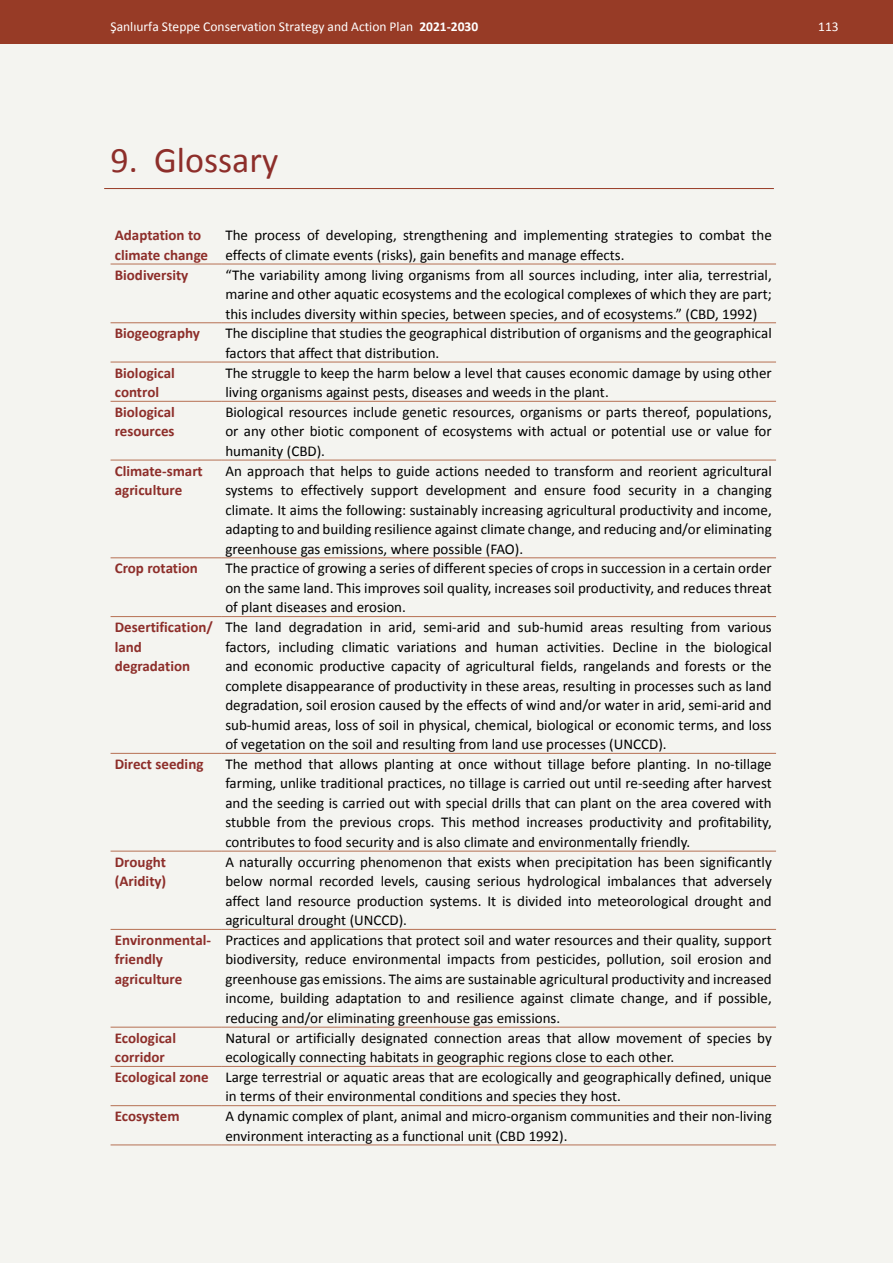
<style>
.page{position:relative;width:893px;height:1263px;background:#fff}
.page>*{position:absolute;margin:0;border:0;box-sizing:border-box;transform-origin:0 0}
.t1{font:36px "Calibri";color:#8d2e2a}
.t2{font:15px/19.5px "Calibri";color:#000;text-align:justify}
.t3{font:700 15px/19.5px "Calibri";color:#8d2e2a}
.t4{font:13.5px "Calibri";color:#fff}
.s1{font-weight:700}
.s2{font-weight:700;color:#8d2e2a}
</style>
<div class="page">
<div style="left:0;top:42px;width:893px;height:1221px;background:#f4f4f0"></div>
<div style="left:0;top:0;width:893px;height:44px;background:#973b26"></div>
<hr style="left:111px;top:264px;width:110px;height:1px;background:#b67053">
<hr style="left:221px;top:264px;width:555px;height:1px;background:#b67053">
<hr style="left:111px;top:322px;width:110px;height:1px;background:#b67053">
<hr style="left:221px;top:322px;width:555px;height:1px;background:#b67053">
<hr style="left:111px;top:362px;width:110px;height:1px;background:#b67053">
<hr style="left:221px;top:362px;width:555px;height:1px;background:#b67053">
<hr style="left:111px;top:401px;width:110px;height:1px;background:#b67053">
<hr style="left:221px;top:401px;width:555px;height:1px;background:#b67053">
<hr style="left:111px;top:460px;width:110px;height:1px;background:#b67053">
<hr style="left:221px;top:460px;width:555px;height:1px;background:#b67053">
<hr style="left:111px;top:557px;width:110px;height:1px;background:#b67053">
<hr style="left:221px;top:557px;width:555px;height:1px;background:#b67053">
<hr style="left:111px;top:616px;width:110px;height:1px;background:#b67053">
<hr style="left:221px;top:616px;width:555px;height:1px;background:#b67053">
<hr style="left:111px;top:753px;width:110px;height:1px;background:#b67053">
<hr style="left:221px;top:753px;width:555px;height:1px;background:#b67053">
<hr style="left:111px;top:851px;width:110px;height:1px;background:#b67053">
<hr style="left:221px;top:851px;width:555px;height:1px;background:#b67053">
<hr style="left:111px;top:929px;width:110px;height:1px;background:#b67053">
<hr style="left:221px;top:929px;width:555px;height:1px;background:#b67053">
<hr style="left:111px;top:1027px;width:110px;height:1px;background:#b67053">
<hr style="left:221px;top:1027px;width:555px;height:1px;background:#b67053">
<hr style="left:111px;top:1066px;width:110px;height:1px;background:#b67053">
<hr style="left:221px;top:1066px;width:555px;height:1px;background:#b67053">
<hr style="left:111px;top:1105px;width:110px;height:1px;background:#b67053">
<hr style="left:221px;top:1105px;width:555px;height:1px;background:#b67053">
<hr style="left:111px;top:1144px;width:110px;height:1px;background:#b67053">
<hr style="left:221px;top:1144px;width:555px;height:1px;background:#b67053">
<hr style="left:104px;top:188px;width:670px;height:1px;background:#973b26">
<p class="t4" style="left:111px;top:18px;width:369px">Şanlıurfa Steppe Conservation Strategy and Action Plan <span class="s1">2021-2030</span></p>
<p class="t4" style="left:818px;top:18px;width:22px">113</p>
<h1 class="t1" style="left:111px;top:137px;width:170px">9. Glossary</h1>
<p class="t3" style="left:115px;top:225px;width:95px">Adaptation to climate change</p>
<p class="t2" style="left:225px;top:226px;width:548px">The process of developing, strengthening and implementing strategies to combat the effects of climate events (risks), gain benefits and manage effects.</p>
<p class="t3" style="left:115px;top:265px;width:75px">Biodiversity</p>
<p class="t2" style="left:225px;top:265px;width:548px">“The variability among living organisms from all sources including, inter alia, terrestrial, marine and other aquatic ecosystems and the ecological complexes of which they are part; this includes diversity within species, between species, and of ecosystems.” (CBD, 1992)</p>
<p class="t3" style="left:115px;top:324px;width:87px">Biogeography</p>
<p class="t2" style="left:225px;top:324px;width:548px">The discipline that studies the geographical distribution of organisms and the geographical factors that affect that distribution.</p>
<p class="t3" style="left:115px;top:363px;width:61px">Biological control</p>
<p class="t2" style="left:225px;top:363px;width:548px">The struggle to keep the harm below a level that causes economic damage by using other living organisms against pests, diseases and weeds in the plant.</p>
<p class="t3" style="left:115px;top:402px;width:61px">Biological resources</p>
<p class="t2" style="left:225px;top:402px;width:548px">Biological resources include genetic resources, organisms or parts thereof, populations, or any other biotic component of ecosystems with actual or potential use or value for humanity (CBD).</p>
<p class="t3" style="left:115px;top:461px;width:90px">Climate-smart agriculture</p>
<p class="t2" style="left:225px;top:461px;width:548px">An approach that helps to guide actions needed to transform and reorient agricultural systems to effectively support development and ensure food security in a changing climate. It aims the following: sustainably increasing agricultural productivity and income, adapting to and building resilience against climate change, and reducing and/or eliminating greenhouse gas emissions, where possible (FAO).</p>
<p class="t3" style="left:115px;top:559px;width:85px">Crop rotation</p>
<p class="t2" style="left:225px;top:559px;width:548px">The practice of growing a series of different species of crops in succession in a certain order on the same land. This improves soil quality, increases soil productivity, and reduces threat of plant diseases and erosion.</p>
<p class="t3" style="left:115px;top:617px;width:100px">Desertification/ land degradation</p>
<p class="t2" style="left:225px;top:617px;width:548px">The land degradation in arid, semi-arid and sub-humid areas resulting from various factors, including climatic variations and human activities. Decline in the biological and economic productive capacity of agricultural fields, rangelands and forests or the complete disappearance of productivity in these areas, resulting in processes such as land degradation, soil erosion caused by the effects of wind and/or water in arid, semi-arid and sub-humid areas, loss of soil in physical, chemical, biological or economic terms, and loss of vegetation on the soil and resulting from land use processes (UNCCD).</p>
<p class="t3" style="left:115px;top:754px;width:90px">Direct seeding</p>
<p class="t2" style="left:225px;top:754px;width:548px">The method that allows planting at once without tillage before planting. In no-tillage farming, unlike traditional practices, no tillage is carried out until re-seeding after harvest and the seeding is carried out with special drills that can plant on the area covered with stubble from the previous crops. This method increases productivity and profitability, contributes to food security and is also climate and environmentally friendly.</p>
<p class="t3" style="left:115px;top:852px;width:53px">Drought (Aridity)</p>
<p class="t2" style="left:225px;top:852px;width:548px">A naturally occurring phenomenon that exists when precipitation has been significantly below normal recorded levels, causing serious hydrological imbalances that adversely affect land resource production systems. It is divided into meteorological drought and agricultural drought (UNCCD).</p>
<p class="t3" style="left:115px;top:930px;width:98px">Environmental&shy;friendly agriculture</p>
<p class="t2" style="left:225px;top:930px;width:548px">Practices and applications that protect soil and water resources and their quality, support biodiversity, reduce environmental impacts from pesticides, pollution, soil erosion and greenhouse gas emissions. The aims are sustainable agricultural productivity and increased income, building adaptation to and resilience against climate change, and if possible, reducing and/or eliminating greenhouse gas emissions.</p>
<p class="t3" style="left:115px;top:1028px;width:63px">Ecological corridor</p>
<p class="t2" style="left:225px;top:1028px;width:548px">Natural or artificially designated connection areas that allow movement of species by</p>
<p class="t2" style="left:225px;top:1047px;width:450px">ecologically connecting habitats in geographic regions close to each other.</p>
<p class="t2" style="left:115px;top:1067px;width:658px"><span class="s2">Ecological zone</span> Large terrestrial or aquatic areas that are ecologically and geographically defined, unique</p>
<p class="t2" style="left:225px;top:1087px;width:397px">in terms of their environmental conditions and species they host.</p>
<p class="t3" style="left:115px;top:1106px;width:66px">Ecosystem</p>
<p class="t2" style="left:225px;top:1106px;width:548px">A dynamic complex of plant, animal and micro-organism communities and their non-living environment interacting as a functional unit (CBD 1992).</p>
</div>
